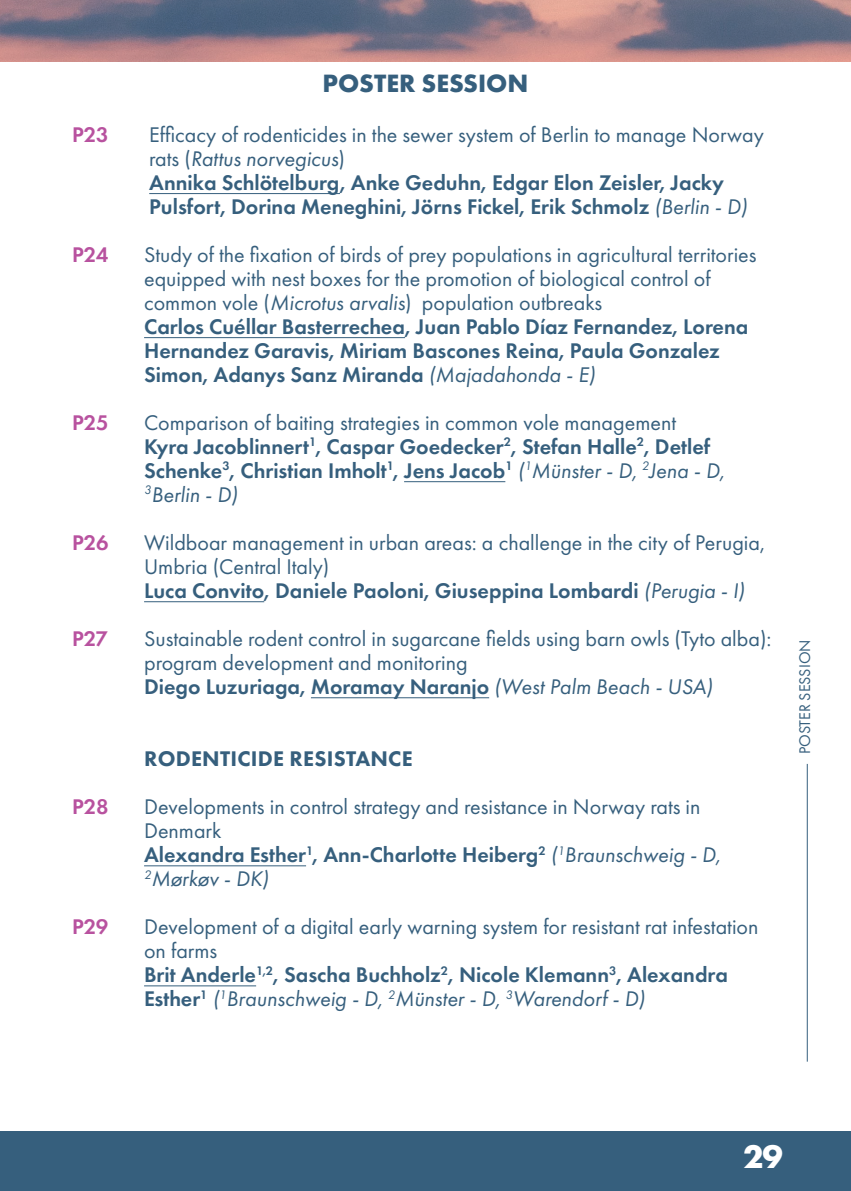
<style>
.page{position:relative;width:851px;height:1191px;background:#fff}
.page>*{position:absolute;margin:0;border:0;box-sizing:border-box;transform-origin:0 0}
.t1{font:700 34px "Futura PT";color:#fff}
.t2{font:700 26px "Futura PT";color:#365f7d}
.t3{font:22px/24px "Futura PT";color:#365f7d}
.t4{font:600 22px/24px "Futura PT";color:#365f7d}
.t5{font:600 22px "Futura PT";color:#b8529f}
.t6{font:800 22px "Futura PT";letter-spacing:.01em;color:#365f7d}
.t7{font:16px "Futura PT";color:#365f7d}
.s1{font-weight:400}
.s2{font-weight:400;font-style:italic}
.s3{font-style:italic}
.s4{font-weight:600}
</style>
<div class="page">
<img style="left:0;top:0;width:850px;height:62px">
<div style="left:0;top:1131px;width:850px;height:60px;background:#365f7d"></div>
<hr style="left:149px;top:193px;width:191px;height:1px;background:#365f7d">
<hr style="left:144px;top:337px;width:261px;height:1px;background:#365f7d">
<hr style="left:404px;top:481px;width:101px;height:1px;background:#365f7d">
<hr style="left:144px;top:601px;width:120px;height:1px;background:#365f7d">
<hr style="left:311px;top:697px;width:178px;height:1px;background:#365f7d">
<hr style="left:144px;top:865px;width:162px;height:1px;background:#365f7d">
<hr style="left:144px;top:985px;width:112px;height:1px;background:#365f7d">
<hr style="left:806px;top:764px;width:1px;height:297px;background:#365f7d">
<p class="t2" style="left:322px;top:66px;width:207px">POSTER SESSION</p>
<p class="t5" style="left:72px;top:120px;width:38px">P23</p>
<p class="t4" style="left:149px;top:122px;width:616px"><span class="s1">Efficacy of rodenticides in the sewer system of Berlin to manage Norway rats (</span><span class="s2">Rattus norvegicus</span><span class="s1">)<br></span>Annika Schlötelburg, Anke Geduhn, Edgar Elon Zeisler, Jacky Pulsfort, Dorina Meneghini, Jörns Fickel, Erik Schmolz <span class="s2">(Berlin - D)</span></p>
<p class="t5" style="left:72px;top:240px;width:38px">P24</p>
<p class="t3" style="left:144px;top:242px;width:614px">Study of the fixation of birds of prey populations in agricultural territories equipped with nest boxes for the promotion of biological control of common vole (<span class="s3">Microtus arvalis</span>) population outbreaks<br><span class="s4">Carlos Cuéllar Basterrechea, Juan Pablo Díaz Fernandez, Lorena Hernandez Garavis, Miriam Bascones Reina, Paula Gonzalez Simon, Adanys Sanz Miranda</span> <span class="s3">(Majadahonda - E)</span></p>
<p class="t5" style="left:72px;top:408px;width:38px">P25</p>
<p class="t4" style="left:144px;top:410px;width:581px"><span class="s1">Comparison of baiting strategies in common vole management </span>Kyra Jacoblinnert<sup>1</sup>, Caspar Goedecker<sup>2</sup>, Stefan Halle<sup>2</sup>, Detlef Schenke<sup>3</sup>, Christian Imholt<sup>1</sup>, Jens Jacob<sup>1</sup> <span class="s2">(</span><sup>1</sup><span class="s2">Münster - D,</span> <sup>2</sup><span class="s2">Jena - D, </span><sup>3</sup><span class="s2">Berlin - D)</span></p>
<p class="t5" style="left:72px;top:528px;width:38px">P26</p>
<p class="t3" style="left:144px;top:530px;width:622px">Wildboar management in urban areas: a challenge in the city of Perugia,<br>Umbria (Central Italy)<br><span class="s4">Luca Convito, Daniele Paoloni, Giuseppina Lombardi</span> <span class="s3">(Perugia - I)</span></p>
<p class="t5" style="left:72px;top:624px;width:37px">P27</p>
<p class="t3" style="left:144px;top:626px;width:628px">Sustainable rodent control in sugarcane fields using barn owls (Tyto alba): program development and monitoring<br><span class="s4">Diego Luzuriaga, Moramay Naranjo</span> <span class="s3">(West Palm Beach - USA)</span></p>
<p class="t6" style="left:144px;top:744px;width:270px">RODENTICIDE RESISTANCE</p>
<p class="t5" style="left:72px;top:792px;width:38px">P28</p>
<p class="t3" style="left:144px;top:794px;width:578px">Developments in control strategy and resistance in Norway rats in Denmark<br><span class="s4">Alexandra Esther</span><sup>1</sup><span class="s4">, Ann-Charlotte Heiberg</span><sup>2</sup> <span class="s3">(</span><sup>1</sup><span class="s3">Braunschweig - D, </span><sup>2</sup><span class="s3">Mørkøv - DK)</span></p>
<p class="t5" style="left:72px;top:912px;width:38px">P29</p>
<p class="t3" style="left:144px;top:914px;width:615px">Development of a digital early warning system for resistant rat infestation on farms<br><span class="s4">Brit Anderle</span><sup>1,2</sup><span class="s4">, Sascha Buchholz</span><sup>2</sup><span class="s4">, Nicole Klemann</span><sup>3</sup><span class="s4">, Alexandra Esther</span><sup>1</sup> <span class="s3">(</span><sup>1</sup><span class="s3">Braunschweig - D,</span> <sup>2</sup><span class="s3">Münster - D,</span> <sup>3</sup><span class="s3">Warendorf - D)</span></p>
<p class="t7" style="left:795px;top:754px;width:116px;rotate:-90deg">POSTER SESSION</p>
<h1 class="t1" style="left:743px;top:1134px;width:41px">29</h1>
</div>
